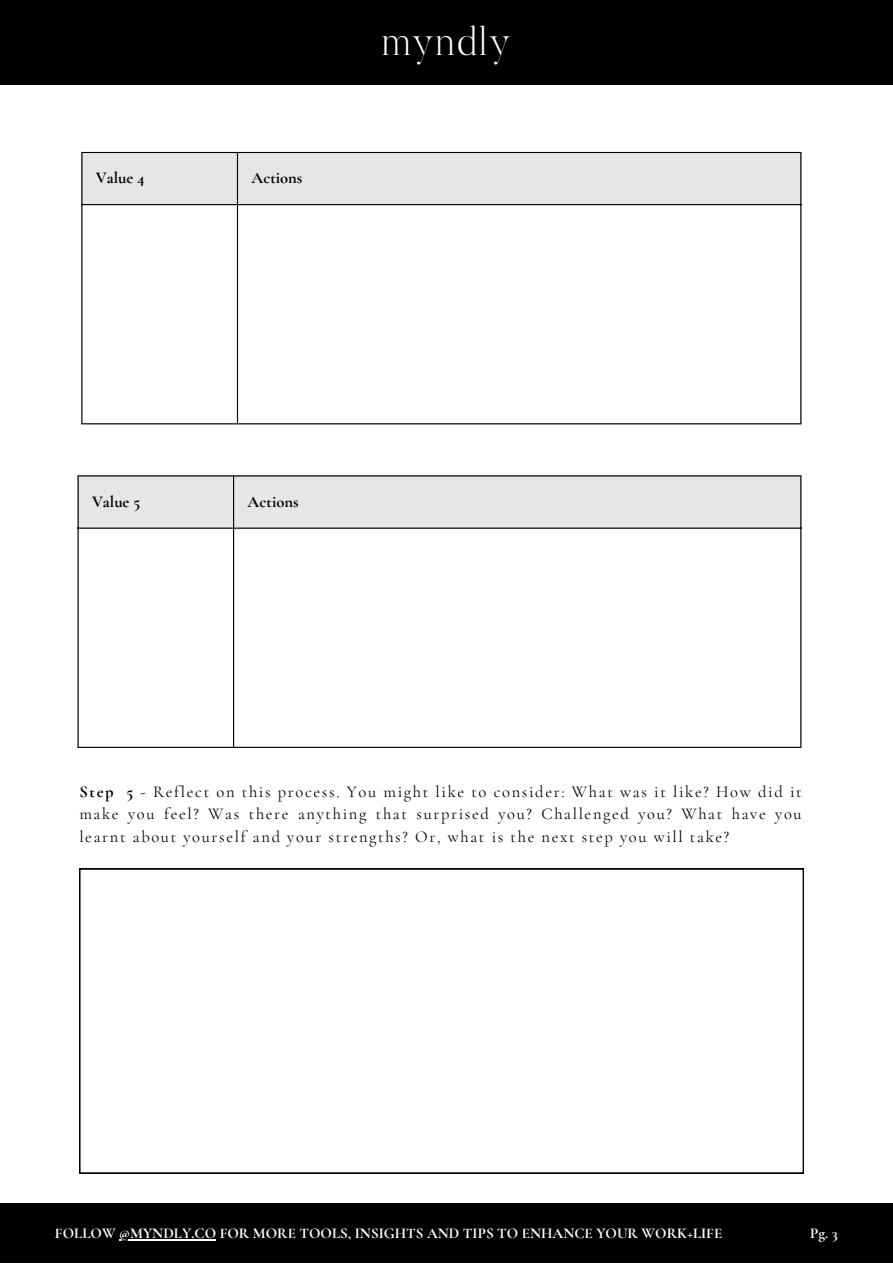
<style>
.page{position:relative;width:893px;height:1264px;background:#fff}
.page>*{position:absolute;margin:0;border:0;box-sizing:border-box;transform-origin:0 0}
.t1{font:200 40.5px "Butler";letter-spacing:.05em;color:#fff}
.t2{font:16.5px/22.5px "Cormorant Garamond";letter-spacing:.1em;color:#000;text-align:justify}
.t3{font:700 16.5px "Cormorant Garamond";color:#000}
.t4{font:700 15px "Cormorant Garamond";color:#fff}
.s1{font-weight:700}
</style>
<div class="page">
<div style="left:82px;top:153px;width:718px;height:51px;background:#e6e6e6"></div>
<svg style="left:82px;top:205px;width:718px;height:218px"></svg>
<hr style="left:81px;top:153px;width:1px;height:270px;background:#000">
<hr style="left:237px;top:153px;width:1px;height:270px;background:#000">
<hr style="left:800px;top:153px;width:1px;height:270px;background:#000">
<hr style="left:81px;top:152px;width:720px;height:1px;background:#000">
<hr style="left:81px;top:204px;width:720px;height:1px;background:#000">
<hr style="left:81px;top:423px;width:720px;height:1px;background:#000">
<div style="left:79px;top:476px;width:721px;height:51px;background:#e6e6e6"></div>
<svg style="left:79px;top:528px;width:721px;height:218px"></svg>
<hr style="left:77px;top:476px;width:2px;height:270px;background:#000">
<hr style="left:233px;top:476px;width:1px;height:270px;background:#000">
<hr style="left:800px;top:476px;width:1px;height:270px;background:#000">
<hr style="left:77px;top:475px;width:724px;height:1px;background:#000">
<hr style="left:77px;top:527px;width:724px;height:1px;background:#000">
<hr style="left:77px;top:746px;width:724px;height:2px;background:#000">
<svg style="left:79px;top:868px;width:724px;height:305px"></svg>
<div style="left:0;top:1203px;width:892px;height:59px;background:#000"></div>
<hr style="left:119px;top:1238px;width:97px;height:2px;background:#fff">
<div style="left:0;top:0;width:892px;height:84px;background:#000"></div>
<p class="t3" style="left:96px;top:168px;width:50px">Value 4</p>
<p class="t3" style="left:251px;top:168px;width:52px">Actions</p>
<p class="t1" style="left:382px;top:25px;width:130px">myndly</p>
<p class="t3" style="left:92px;top:491px;width:50px">Value 5</p>
<p class="t3" style="left:248px;top:491px;width:52px">Actions</p>
<p class="t2" style="left:79px;top:780px;width:723px"><span class="s1">Step 5</span> - Reflect on this process. You might like to consider: What was it like? How did it make you feel? Was there anything that surprised you? Challenged you? What have you learnt about yourself and your strengths? Or, what is the next step you will take?</p>
<p class="t4" style="left:55px;top:1224px;width:669px">FOLLOW @MYNDLY.CO FOR MORE TOOLS, INSIGHTS AND TIPS TO ENHANCE YOUR WORK+LIFE</p>
<p class="t4" style="left:810px;top:1224px;width:29px">Pg. 3</p>
</div>
